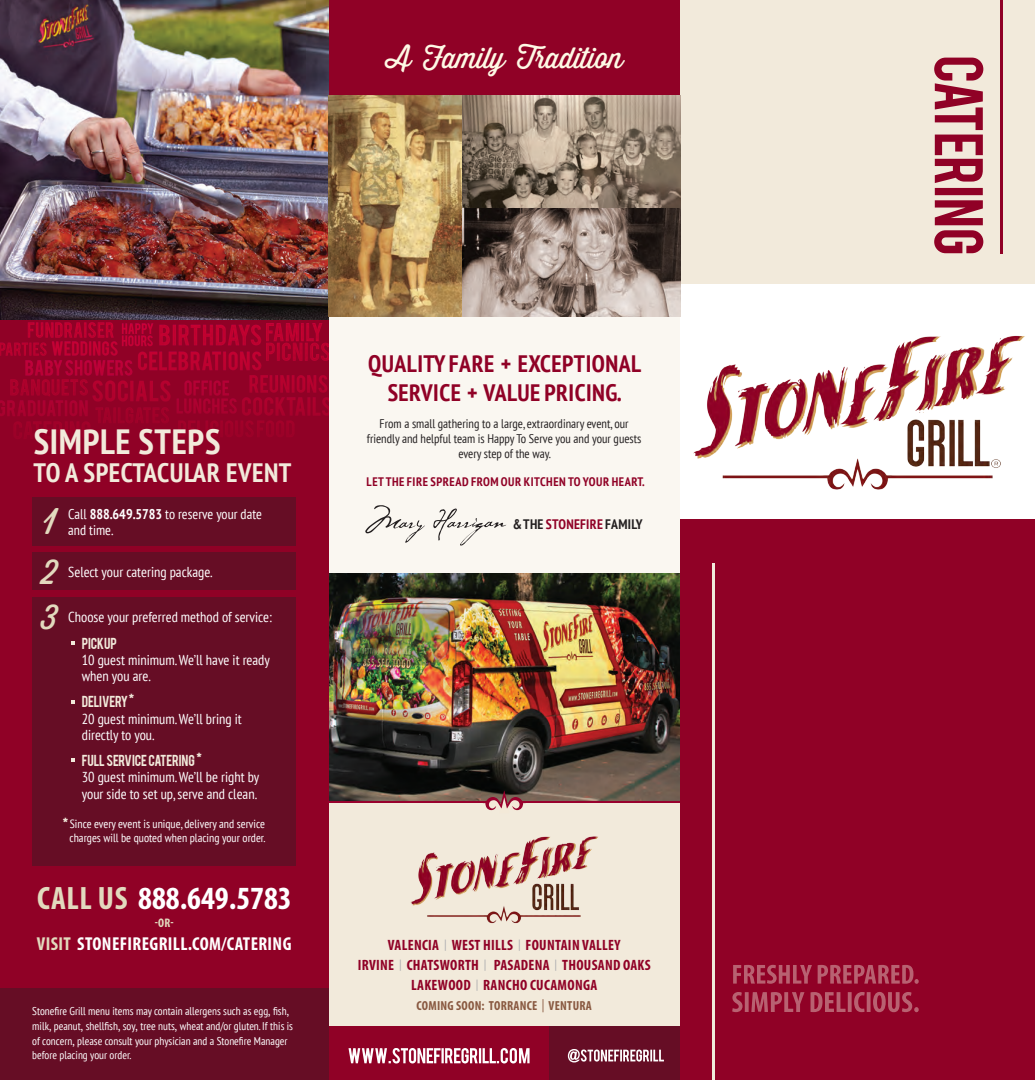
<style>
.page{position:relative;width:1035px;height:1080px;background:#fff}
.page>*{position:absolute;margin:0;border:0;box-sizing:border-box;transform-origin:0 0}
.PRICE_TABS_1{font:36.25px "Thirsty Soft W01";color:#e2dabe}
.PRICE_TABS_1-2{font:700 condensed 35px "PT Sans";letter-spacing:.02em;color:#f2eadb}
.PRICE_TABS_1-3{font:33.75px "Thirsty Soft W01";color:#e2dabe}
.food_tabs_w__2_price{font:700 condensed 32.5px "Myriad Pro";color:#fff}
.t1{font:28.75px "Thirsty Soft W01";letter-spacing:-.025em;color:#fef9e5}
.PRICE_TABS_1-4{font:700 condensed 26.62px "PT Sans";letter-spacing:.02em;color:#f2eadb}
.PRICE_TABS_1-5{font:700 condensed 23.75px/28.8px "PT Sans";letter-spacing:.02em;color:#900126;text-align:center}
.food_tabs_w__2_price-2{font:700 condensed 18.75px "Myriad Pro";letter-spacing:.02em;color:#fff}
.food_tabs_w__2_price-3{font:700 condensed 15px "Myriad Pro";letter-spacing:.02em;color:#900126}
.section_title_descri{font:condensed 14.38px/16.2px "PT Sans";color:#fff}
.main_titles{font:condensed 14.38px/16.2px "PT Sans";color:#fff}
.section_title_descri-2{font:condensed 14px/16.2px "PT Sans";color:#fff}
.PRICE_TABS_1-6{font:700 condensed 13.75px "PT Sans";letter-spacing:.02em;color:#231f20}
.food_tabs_w__2_price-4{font:700 condensed 13.12px "Myriad Pro";letter-spacing:.02em;color:#895941}
.section_title_descri-3{font:condensed 12.5px/15px "PT Sans";color:#231f20;text-align:center}
.main_titles-2{font:12.5px "Bebas";letter-spacing:-.01em;color:#f2eadb}
.food_tabs_w__2_price-5{font:700 condensed 12.5px "Myriad Pro";color:#e2dabe}
.t2{font:700 condensed 12.38px "PT Sans";letter-spacing:.04em;color:#900126}
.section_title_descri-4{font:condensed 11.88px/14.2px "PT Sans";color:#fff;text-align:center}
.t3{font:condensed 11.25px/15px "PT Sans";color:#fff}
.s1{font-weight:700}
.s2{font-size:13.75px}
.s3{font-family:"Bebas";font-stretch:normal;font-size:13.75px;color:#f2eadb}
.s4{color:#e2dabe}
.s5{font-size:12.5px}
.s6{color:#900126}
.s7{font-weight:400;font-stretch:normal;font-size:11.25px;color:#a8a9ad}
.s8{font-weight:400}
</style>
<div class="page">
<div style="left:328px;top:294px;width:352px;height:279px;background:#faf7f1"></div>
<img style="left:328px;top:573px;width:352px;height:231px">
<div style="left:328px;top:0;width:352px;height:100px;background:#900126"></div>
<div style="left:328px;top:804px;width:352px;height:270px;background:#f2eadb"></div>
<div style="left:328px;top:1027px;width:222px;height:53px;background:#900126"></div>
<svg style="left:365px;top:505px;width:141px;height:41px"></svg>
<img style="left:410px;top:836px;width:188px;height:88px">
<svg style="left:349px;top:1048px;width:181px;height:16px"></svg>
<div style="left:550px;top:1027px;width:132px;height:53px;background:#660d25"></div>
<svg style="left:568px;top:1049px;width:96px;height:13px"></svg>
<div style="left:680px;top:0;width:355px;height:284px;background:#f2eadb"></div>
<div style="left:680px;top:520px;width:355px;height:560px;background:#900126"></div>
<div style="left:0;top:319px;width:328px;height:761px;background:#900126"></div>
<img style="left:0;top:0;width:328px;height:439px">
<img style="left:678px;top:316px;width:347px;height:174px">
<svg style="left:732px;top:992px;width:187px;height:20px"></svg>
<svg style="left:733px;top:965px;width:186px;height:19px"></svg>
<hr style="left:1000px;top:0;width:3px;height:253px;background:#900126">
<hr style="left:712px;top:564px;width:2px;height:516px;background:#f2eadb">
<svg style="left:934px;top:58px;width:49px;height:195px"></svg>
<div style="left:32px;top:498px;width:264px;height:48px;background:#660d25"></div>
<div style="left:32px;top:553px;width:264px;height:37px;background:#660d25"></div>
<div style="left:32px;top:597px;width:264px;height:268px;background:#660d25"></div>
<div style="left:0;top:989px;width:328px;height:91px;background:#660d25"></div>
<div style="left:328px;top:96px;width:135px;height:220px;background:#231f20;opacity:.75"></div>
<img style="left:463px;top:96px;width:217px;height:113px">
<div style="left:463px;top:209px;width:217px;height:107px;background:#231f20;opacity:.46"></div>
<svg style="left:991px;top:458px;width:10px;height:11px"></svg>
<svg style="left:71px;top:641px;width:4px;height:3px"></svg>
<svg style="left:71px;top:700px;width:4px;height:3px"></svg>
<svg style="left:71px;top:759px;width:4px;height:3px"></svg>
<hr style="left:328px;top:801px;width:161px;height:2px;background:#98012d">
<svg style="left:483px;top:791px;width:43px;height:20px"></svg>
<hr style="left:522px;top:801px;width:158px;height:2px;background:#98012d">
<p class="t1" style="left:387px;top:37px;width:238px">A Family Tradition</p>
<p class="PRICE_TABS_1-2" style="left:34px;top:418px;width:188px">SIMPLE STEPS</p>
<p class="PRICE_TABS_1-4" style="left:33px;top:455px;width:260px">TO A SPECTACULAR EVENT</p>
<p class="section_title_descri-2" style="left:68px;top:506px;width:195px">Call <span class="s1">888.649.5783</span> to reserve your date and time.</p>
<p class="section_title_descri" style="left:68px;top:563px;width:146px">Select your catering package.</p>
<p class="section_title_descri" style="left:68px;top:609px;width:205px">Choose your preferred method of service:</p>
<p class="main_titles-2" style="left:82px;top:634px;width:37px">PICKUP</p>
<p class="section_title_descri" style="left:82px;top:651px;width:190px">10 guest minimum. We’ll have it ready when you are.</p>
<p class="main_titles-2" style="left:82px;top:693px;width:54px">DELIVERY<span class="s2">*</span></p>
<p class="main_titles" style="left:82px;top:710px;width:162px">20 guest minimum. We’ll bring it directly to you.</p>
<p class="main_titles-2" style="left:82px;top:752px;width:122px">FULL SERVICE CATERING<span class="s2">*</span></p>
<p class="main_titles" style="left:82px;top:769px;width:179px">30 guest minimum. We’ll be right by your side to set up, serve and clean.</p>
<p class="section_title_descri-4" style="left:63px;top:816px;width:204px"><span class="s3">*</span> Since every event is unique, delivery and service charges will be quoted when placing your order.</p>
<p class="PRICE_TABS_1" style="left:43px;top:495px;width:16px">1</p>
<p class="PRICE_TABS_1-3" style="left:42px;top:547px;width:17px">2</p>
<p class="PRICE_TABS_1-3" style="left:42px;top:593px;width:18px">3</p>
<p class="food_tabs_w__2_price" style="left:37px;top:878px;width:256px"><span class="s4">CALL US</span> 888.649.5783</p>
<p class="food_tabs_w__2_price-5" style="left:155px;top:915px;width:21px">-OR-</p>
<p class="food_tabs_w__2_price-2" style="left:37px;top:932px;width:256px"><span class="s4">VISIT</span> STONEFIREGRILL.COM/CATERING</p>
<p class="t3" style="left:32px;top:1003px;width:262px">Stonefire Grill menu items may contain allergens such as egg<span class="s5">,</span> fish<span class="s5">, </span>milk<span class="s5">,</span> peanut<span class="s5">,</span> shellfish<span class="s5">,</span> soy<span class="s5">,</span> tree nuts<span class="s5">,</span> wheat and/or gluten. If this is of concern<span class="s5">,</span> please consult your physician and a Stonefire Manager</p>
<p class="t3" style="left:32px;top:1047px;width:101px">before placing your order.</p>
<p class="PRICE_TABS_1-5" style="left:368px;top:349px;width:274px">QUALITY FARE + EXCEPTIONAL<br>SERVICE + VALUE PRICING.</p>
<p class="section_title_descri-3" style="left:367px;top:415px;width:276px">From a small gathering to a large, extraordinary event, our friendly and helpful team is Happy To Serve you and your guests every step of the way.</p>
<p class="t2" style="left:367px;top:474px;width:280px">LET THE FIRE SPREAD FROM OUR KITCHEN TO YOUR HEART.</p>
<p class="PRICE_TABS_1-6" style="left:513px;top:515px;width:132px">&amp; THE <span class="s6">STONEFIRE</span> FAMILY</p>
<p class="food_tabs_w__2_price-3" style="left:388px;top:936px;width:234px">VALENCIA <span class="s7">|</span> WEST HILLS <span class="s7">|</span> FOUNTAIN VALLEY</p>
<p class="food_tabs_w__2_price-3" style="left:358px;top:956px;width:294px">IRVINE <span class="s7">|</span> CHATSWORTH <span class="s7">|</span> PASADENA <span class="s7">|</span> THOUSAND OAKS</p>
<p class="food_tabs_w__2_price-3" style="left:411px;top:976px;width:188px">LAKEWOOD <span class="s7">|</span> RANCHO CUCAMONGA</p>
<p class="food_tabs_w__2_price-4" style="left:417px;top:997px;width:177px">COMING SOON: TORRANCE <span class="s8">|</span> VENTURA</p>
</div>
